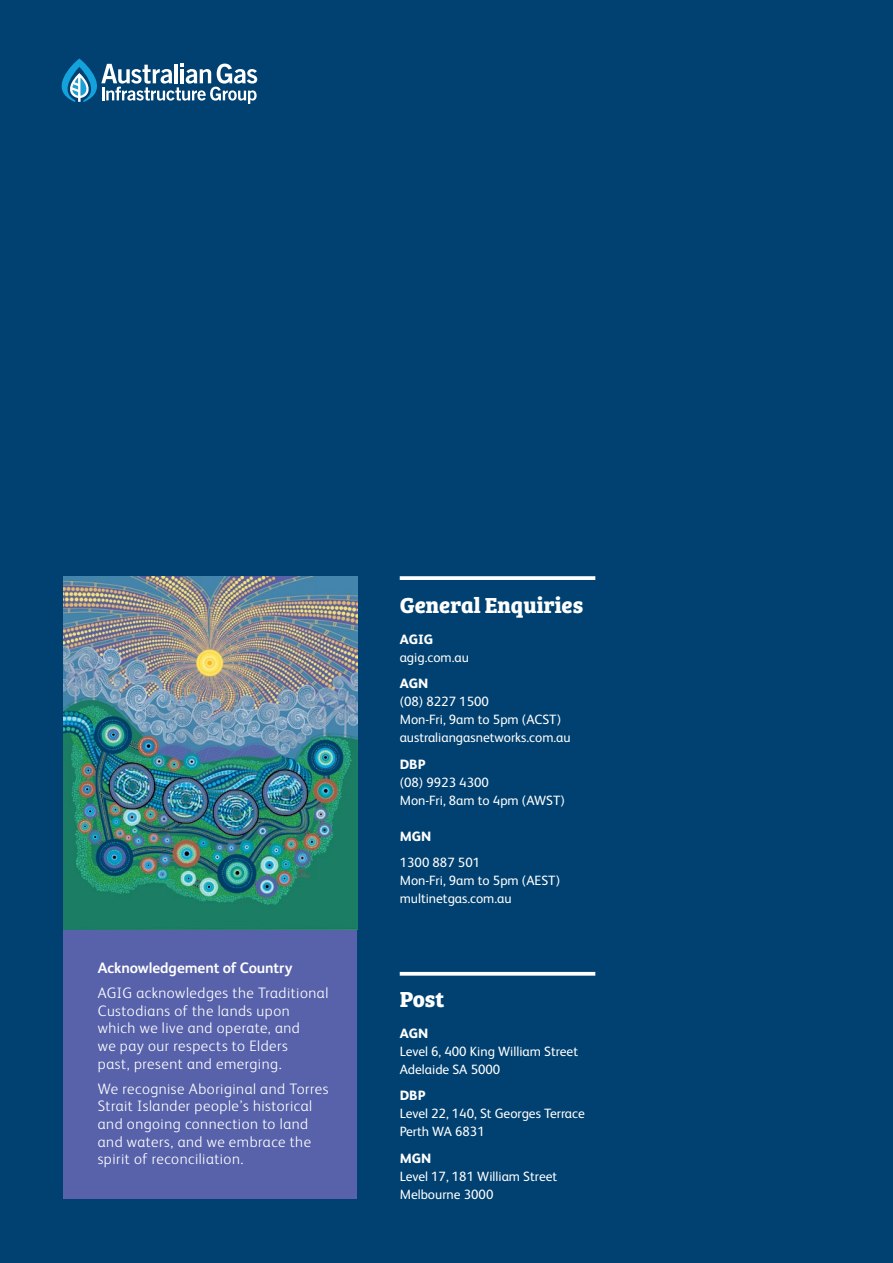
<style>
.page{position:relative;width:893px;height:1263px;background:#004171}
.page>*{position:absolute;margin:0;border:0;box-sizing:border-box;transform-origin:0 0}
.t1{font:700 22.5px "Bree Serif";color:#fff}
.t2{font:300 15.15px/17.7px "FS Albert";letter-spacing:.035em;color:#fff}
.t3{font:700 15.15px "FS Albert";letter-spacing:-.005em;color:#fff}
.t4{font:13.5px/18px "FS Albert";color:#fff}
.t5{font:800 13.5px "FS Albert";color:#fff}
</style>
<div class="page">
<div style="left:64px;top:576px;width:293px;height:622px;background:#5862aa"></div>
<img style="left:64px;top:576px;width:293px;height:353px">
<svg style="left:62px;top:59px;width:195px;height:45px"></svg>
<svg style="left:400px;top:972px;width:195px;height:4px"></svg>
<svg style="left:400px;top:576px;width:195px;height:4px"></svg>
<p class="t3" style="left:98px;top:959px;width:196px">Acknowledgement of Country</p>
<p class="t2" style="left:98px;top:984px;width:232px">AGIG acknowledges the Traditional<br>Custodians of the lands upon which we live and operate, and<br>we pay our respects to Elders<br>past, present and emerging.</p>
<p class="t2" style="left:98px;top:1079px;width:232px">We recognise Aboriginal and Torres<br>Strait Islander people’s historical and ongoing connection to land and waters, and we embrace the spirit of reconciliation.</p>
<h1 class="t1" style="left:400px;top:588px;width:185px">General Enquiries</h1>
<p class="t5" style="left:400px;top:631px;width:35px">AGIG</p>
<p class="t4" style="left:400px;top:648px;width:71px">agig.com.au</p>
<p class="t5" style="left:400px;top:676px;width:30px">AGN</p>
<p class="t4" style="left:400px;top:693px;width:172px">(08) 8227 1500<br>Mon-Fri, 9am to 5pm (ACST) australiangasnetworks.com.au</p>
<p class="t5" style="left:400px;top:756px;width:27px">DBP</p>
<p class="t4" style="left:400px;top:773px;width:167px">(08) 9923 4300<br>Mon-Fri, 8am to 4pm (AWST)</p>
<p class="t5" style="left:400px;top:828px;width:33px">MGN</p>
<p class="t4" style="left:400px;top:854px;width:162px">1300 887 501<br>Mon-Fri, 9am to 5pm (AEST) multinetgas.com.au</p>
<h1 class="t1" style="left:400px;top:982px;width:46px">Post</h1>
<p class="t5" style="left:400px;top:1025px;width:30px">AGN</p>
<p class="t4" style="left:400px;top:1042px;width:180px">Level 6, 400 King William Street<br>Adelaide SA 5000</p>
<p class="t5" style="left:400px;top:1088px;width:27px">DBP</p>
<p class="t4" style="left:400px;top:1104px;width:187px">Level 22, 140, St Georges Terrace<br>Perth WA 6831</p>
<p class="t5" style="left:400px;top:1150px;width:33px">MGN</p>
<p class="t4" style="left:400px;top:1167px;width:159px">Level 17, 181 William Street<br>Melbourne 3000</p>
</div>
